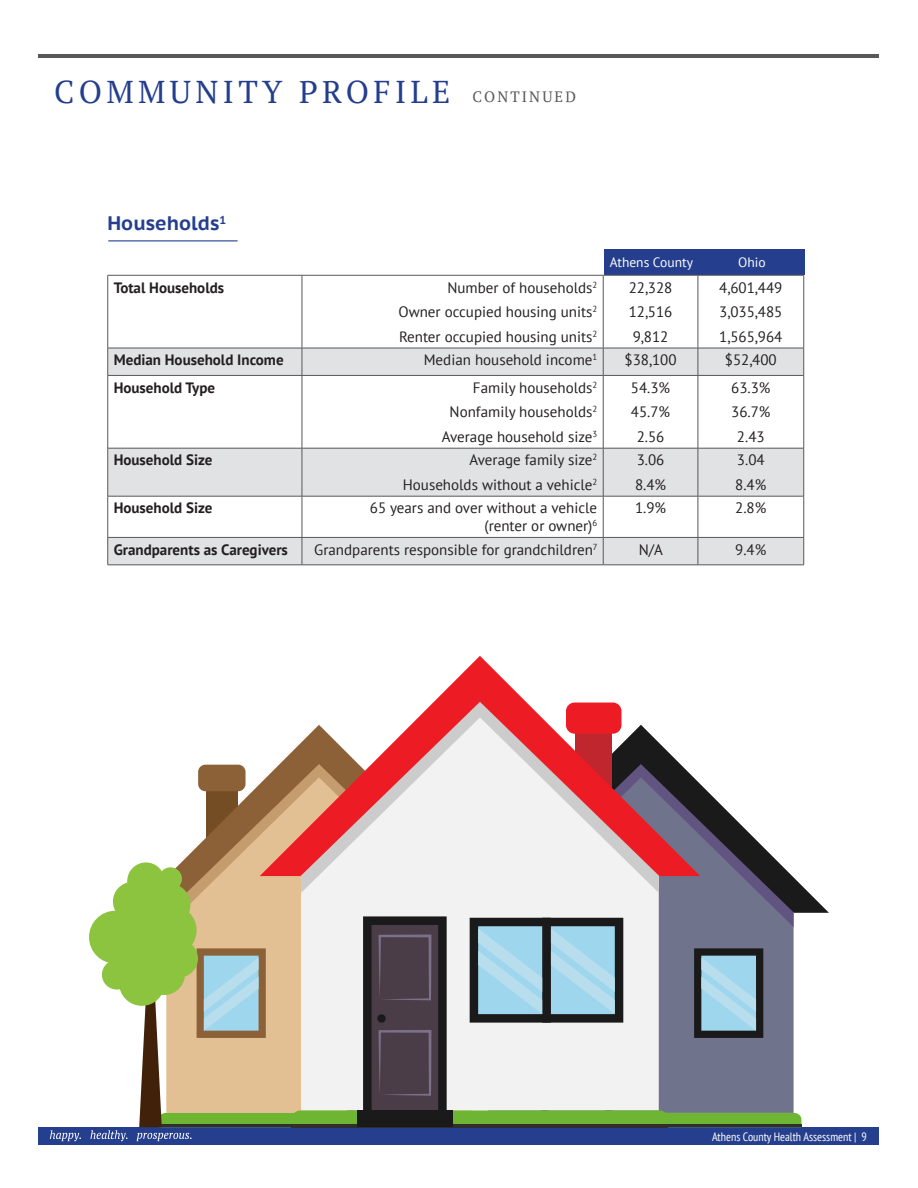
<style>
.page{position:relative;width:918px;height:1188px;background:#fff}
.page>*{position:absolute;margin:0;border:0;box-sizing:border-box;transform-origin:0 0}
.t1{font:31.5px "PT Serif";letter-spacing:.14em;color:#243e8e}
.t2{font:700 19.5px "PT Sans Caption";color:#253f8e}
.t3{font:15px/18px "PT Sans";color:#231f20;text-align:right}
.t4{font:700 15px "PT Sans";color:#231f20}
.t5{font:15px "PT Serif";letter-spacing:.14em;color:#57585a}
.t6{font:13.5px "PT Sans";color:#fff}
.t7{font:condensed 12px "PT Sans";color:#fff}
</style>
<div class="page">
<div style="left:39px;top:1127px;width:840px;height:18px;background:#253f8e"></div>
<svg style="left:50px;top:1130px;width:31px;height:11px"></svg>
<svg style="left:90px;top:1130px;width:38px;height:11px"></svg>
<svg style="left:137px;top:1133px;width:55px;height:8px"></svg>
<hr style="left:39px;top:54px;width:840px;height:4px;background:#57585a">
<div style="left:604px;top:249px;width:94px;height:26px;background:#253f8e"></div>
<div style="left:699px;top:249px;width:106px;height:26px;background:#253f8e"></div>
<hr style="left:108px;top:240px;width:130px;height:1px;background:#253f8e">
<svg style="left:108px;top:349px;width:695px;height:216px"></svg>
<hr style="left:108px;top:275px;width:194px;height:1px;background:#57585a">
<hr style="left:107px;top:275px;width:1px;height:73px;background:#57585a">
<hr style="left:302px;top:275px;width:301px;height:1px;background:#57585a">
<hr style="left:302px;top:275px;width:1px;height:73px;background:#57585a">
<hr style="left:603px;top:275px;width:95px;height:1px;background:#57585a">
<hr style="left:603px;top:275px;width:1px;height:73px;background:#57585a">
<hr style="left:698px;top:275px;width:106px;height:1px;background:#57585a">
<hr style="left:698px;top:275px;width:1px;height:73px;background:#57585a">
<hr style="left:803px;top:275px;width:1px;height:73px;background:#57585a">
<hr style="left:108px;top:348px;width:194px;height:1px;background:#57585a">
<svg style="left:107px;top:348px;width:1px;height:27px"></svg>
<hr style="left:302px;top:348px;width:301px;height:1px;background:#57585a">
<svg style="left:302px;top:348px;width:1px;height:27px"></svg>
<hr style="left:603px;top:348px;width:95px;height:1px;background:#57585a">
<svg style="left:603px;top:348px;width:1px;height:27px"></svg>
<hr style="left:698px;top:348px;width:106px;height:1px;background:#57585a">
<svg style="left:698px;top:348px;width:1px;height:27px"></svg>
<svg style="left:803px;top:348px;width:1px;height:27px"></svg>
<hr style="left:108px;top:375px;width:194px;height:1px;background:#57585a">
<hr style="left:107px;top:376px;width:1px;height:72px;background:#57585a">
<hr style="left:302px;top:375px;width:301px;height:1px;background:#57585a">
<hr style="left:302px;top:376px;width:1px;height:72px;background:#57585a">
<hr style="left:603px;top:375px;width:95px;height:1px;background:#57585a">
<hr style="left:603px;top:376px;width:1px;height:72px;background:#57585a">
<hr style="left:698px;top:375px;width:106px;height:1px;background:#57585a">
<hr style="left:698px;top:376px;width:1px;height:72px;background:#57585a">
<hr style="left:803px;top:376px;width:1px;height:72px;background:#57585a">
<hr style="left:108px;top:448px;width:194px;height:1px;background:#57585a">
<hr style="left:107px;top:448px;width:1px;height:48px;background:#57585a">
<hr style="left:302px;top:448px;width:301px;height:1px;background:#57585a">
<hr style="left:302px;top:448px;width:1px;height:48px;background:#57585a">
<hr style="left:603px;top:448px;width:95px;height:1px;background:#57585a">
<hr style="left:603px;top:448px;width:1px;height:48px;background:#57585a">
<hr style="left:698px;top:448px;width:106px;height:1px;background:#57585a">
<hr style="left:698px;top:448px;width:1px;height:48px;background:#57585a">
<hr style="left:803px;top:448px;width:1px;height:48px;background:#57585a">
<hr style="left:108px;top:496px;width:194px;height:1px;background:#57585a">
<hr style="left:107px;top:496px;width:1px;height:41px;background:#57585a">
<hr style="left:302px;top:496px;width:301px;height:1px;background:#57585a">
<hr style="left:302px;top:496px;width:1px;height:41px;background:#57585a">
<hr style="left:603px;top:496px;width:95px;height:1px;background:#57585a">
<hr style="left:603px;top:496px;width:1px;height:41px;background:#57585a">
<hr style="left:698px;top:496px;width:106px;height:1px;background:#57585a">
<hr style="left:698px;top:496px;width:1px;height:41px;background:#57585a">
<hr style="left:803px;top:496px;width:1px;height:41px;background:#57585a">
<hr style="left:108px;top:537px;width:194px;height:1px;background:#57585a">
<svg style="left:107px;top:538px;width:1px;height:27px"></svg>
<hr style="left:302px;top:537px;width:301px;height:1px;background:#57585a">
<svg style="left:302px;top:538px;width:1px;height:27px"></svg>
<hr style="left:603px;top:537px;width:95px;height:1px;background:#57585a">
<svg style="left:603px;top:538px;width:1px;height:27px"></svg>
<hr style="left:698px;top:537px;width:106px;height:1px;background:#57585a">
<svg style="left:698px;top:538px;width:1px;height:27px"></svg>
<svg style="left:803px;top:538px;width:1px;height:27px"></svg>
<hr style="left:108px;top:565px;width:194px;height:1px;background:#57585a">
<hr style="left:302px;top:565px;width:301px;height:1px;background:#57585a">
<hr style="left:603px;top:565px;width:95px;height:1px;background:#57585a">
<hr style="left:698px;top:565px;width:106px;height:1px;background:#57585a">
<svg style="left:136px;top:764px;width:165px;height:144px"></svg>
<div style="left:198px;top:765px;width:48px;height:26px;background:#8c6138;border-radius:7px"></div>
<svg style="left:659px;top:784px;width:170px;height:129px"></svg>
<div style="left:301px;top:893px;width:358px;height:15px;background:#f2f2f2"></div>
<div style="left:301px;top:876px;width:358px;height:17px;background:#f2f2f2"></div>
<svg style="left:260px;top:656px;width:440px;height:220px"></svg>
<div style="left:566px;top:703px;width:55px;height:31px;background:#ed1c24;border-radius:8px"></div>
<svg style="left:139px;top:908px;width:662px;height:219px"></svg>
<div style="left:102px;top:960px;width:30px;height:30px;background:#8cc440;border-radius:50%"></div>
<div style="left:143px;top:953px;width:42px;height:42px;background:#8cc440;border-radius:50%"></div>
<div style="left:119px;top:960px;width:46px;height:46px;background:#8cc440;border-radius:50%"></div>
<div style="left:89px;top:911px;width:53px;height:53px;background:#8cc440;border-radius:50%"></div>
<div style="left:160px;top:939px;width:38px;height:38px;background:#8cc440;border-radius:50%"></div>
<div style="left:146px;top:905px;width:51px;height:50px;background:#8cc440;border-radius:50%"></div>
<div style="left:148px;top:883px;width:43px;height:43px;background:#8cc440;border-radius:50%"></div>
<div style="left:159px;top:867px;width:23px;height:23px;background:#8cc440;border-radius:50%"></div>
<div style="left:113px;top:882px;width:39px;height:39px;background:#8cc440;border-radius:50%"></div>
<div style="left:127px;top:862px;width:38px;height:38px;background:#8cc440;border-radius:50%"></div>
<div style="left:118px;top:896px;width:42px;height:41px;background:#8cc440;border-radius:50%"></div>
<div style="left:113px;top:923px;width:52px;height:52px;background:#8cc440;border-radius:50%"></div>
<p class="t1" style="left:54px;top:71px;width:398px">COMMUNITY PROFILE</p>
<p class="t5" style="left:472px;top:87px;width:105px">CONTINUED</p>
<p class="t2" style="left:108px;top:211px;width:120px">Households<sup>1</sup></p>
<p class="t4" style="left:114px;top:277px;width:112px">Total Households</p>
<p class="t3" style="left:447px;top:278px;width:151px">Number of households<sup>2</sup></p>
<p class="t3" style="left:398px;top:303px;width:200px">Owner occupied housing units<sup>2</sup></p>
<p class="t3" style="left:399px;top:327px;width:200px">Renter occupied housing units<sup>2</sup></p>
<p class="t6" style="left:610px;top:254px;width:85px">Athens County</p>
<p class="t6" style="left:738px;top:254px;width:29px">Ohio</p>
<p class="t3" style="left:629px;top:278px;width:45px">22,328</p>
<p class="t3" style="left:629px;top:303px;width:45px">12,516</p>
<p class="t3" style="left:633px;top:327px;width:37px">9,812</p>
<p class="t3" style="left:719px;top:278px;width:65px">4,601,449</p>
<p class="t3" style="left:719px;top:303px;width:65px">3,035,485</p>
<p class="t3" style="left:719px;top:327px;width:65px">1,565,964</p>
<p class="t4" style="left:114px;top:350px;width:171px">Median Household Income</p>
<p class="t3" style="left:424px;top:351px;width:175px">Median household income<sup>1</sup></p>
<p class="t3" style="left:625px;top:351px;width:53px">$38,100</p>
<p class="t3" style="left:725px;top:351px;width:53px">$52,400</p>
<p class="t4" style="left:114px;top:377px;width:103px">Household Type</p>
<p class="t3" style="left:473px;top:378px;width:126px">Family households<sup>2</sup></p>
<p class="t3" style="left:450px;top:403px;width:149px">Nonfamily households<sup>2</sup></p>
<p class="t3" style="left:442px;top:428px;width:157px">Average household size<sup>3</sup></p>
<p class="t3" style="left:631px;top:378px;width:41px">54.3%</p>
<p class="t3" style="left:631px;top:403px;width:41px">45.7%</p>
<p class="t3" style="left:637px;top:428px;width:29px">2.56</p>
<p class="t3" style="left:731px;top:378px;width:41px">63.3%</p>
<p class="t3" style="left:731px;top:403px;width:41px">36.7%</p>
<p class="t3" style="left:737px;top:428px;width:29px">2.43</p>
<p class="t4" style="left:114px;top:450px;width:100px">Household Size</p>
<p class="t3" style="left:470px;top:451px;width:129px">Average family size<sup>2</sup></p>
<p class="t3" style="left:403px;top:476px;width:196px">Households without a vehicle<sup>2</sup></p>
<p class="t3" style="left:637px;top:451px;width:29px">3.06</p>
<p class="t3" style="left:635px;top:476px;width:33px">8.4%</p>
<p class="t3" style="left:737px;top:451px;width:29px">3.04</p>
<p class="t3" style="left:735px;top:476px;width:33px">8.4%</p>
<p class="t4" style="left:114px;top:498px;width:100px">Household Size</p>
<p class="t3" style="left:370px;top:499px;width:229px">65 years and over without a vehicle (renter or owner)<sup>6</sup></p>
<p class="t3" style="left:635px;top:499px;width:33px">1.9%</p>
<p class="t3" style="left:735px;top:499px;width:33px">2.8%</p>
<p class="t4" style="left:114px;top:539px;width:176px">Grandparents as Caregivers</p>
<p class="t3" style="left:314px;top:540px;width:285px">Grandparents responsible for grandchildren<sup>7</sup></p>
<p class="t3" style="left:639px;top:540px;width:26px">N/A</p>
<p class="t3" style="left:735px;top:540px;width:33px">9.4%</p>
<p class="t7" style="left:712px;top:1129px;width:156px">Athens County Health Assessment | 9</p>
</div>
